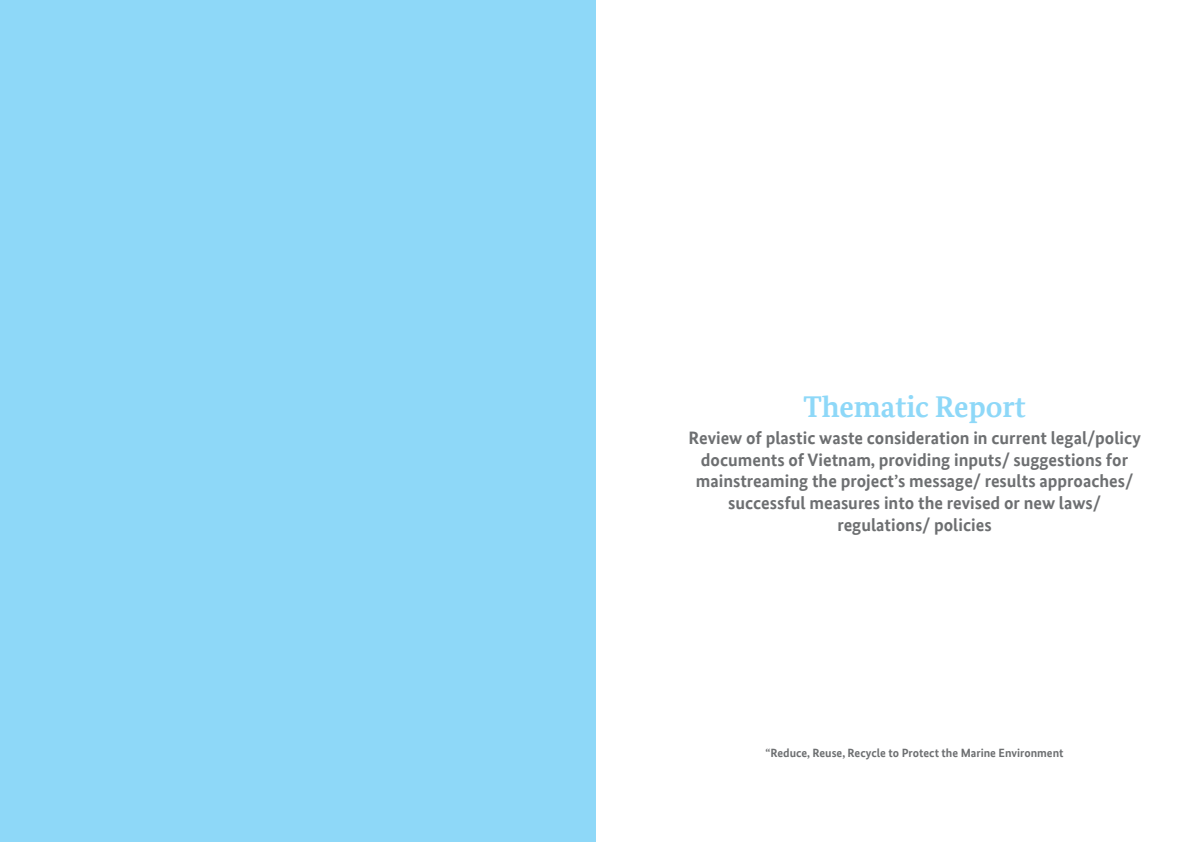
<style>
.page{position:relative;width:1191px;height:842px;background:#fff}
.page>*{position:absolute;margin:0;border:0;box-sizing:border-box;transform-origin:0 0}
.t1{font:700 30px "Bundes Serif Office";color:#8ed8f8}
.Sub_title{font:700 18px/21.6px "Bundes Sans Office";color:#6d6f71;text-align:center}
.Sub_title-2{font:700 12px "Bundes Sans Office";color:#6d6f71}
</style>
<div class="page">
<div style="left:0;top:0;width:595px;height:842px;background:#8ed8f8"></div>
<p class="t1" style="left:803px;top:389px;width:224px">Thematic Report</p>
<p class="Sub_title" style="left:688px;top:427px;width:453px">Review of plastic waste consideration in current legal/policy documents of Vietnam, providing inputs/ suggestions for mainstreaming the project’s message/ results approaches/ successful measures into the revised or new laws/ regulations/ policies</p>
<p class="Sub_title-2" style="left:765px;top:746px;width:300px">“Reduce, Reuse, Recycle to Protect the Marine Environment</p>
</div>
